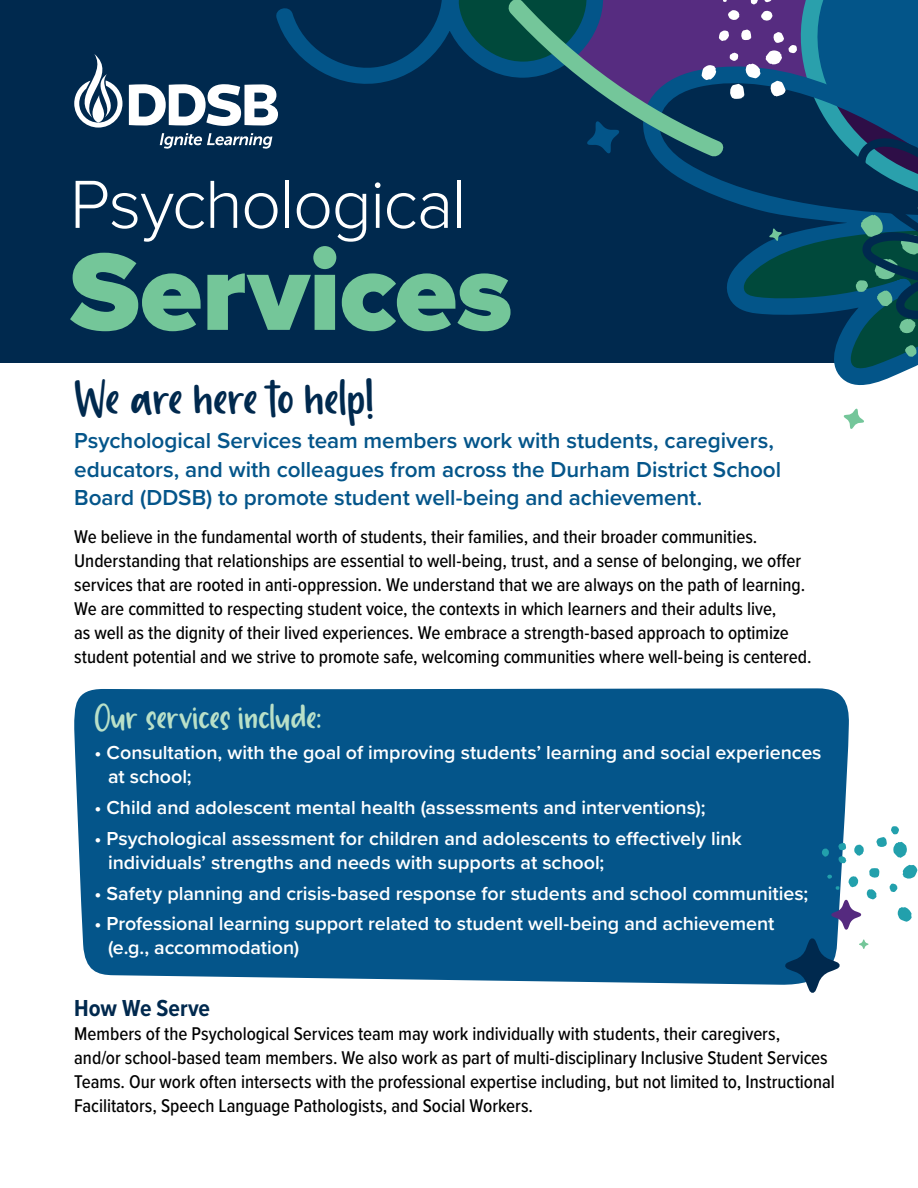
<style>
.page{position:relative;width:918px;height:1188px;background:#fff}
.page>*{position:absolute;margin:0;border:0;box-sizing:border-box;transform-origin:0 0}
.t1{font:900 114px "Proxima Nova";letter-spacing:-.005em;color:#74c699}
.t2{font:300 70.5px "Proxima Nova";letter-spacing:-.025em;color:#fff}
.t3{font:46.5px "Chalkier";letter-spacing:.005em;color:#00294e}
.Par2{font:33px "Chalkier";letter-spacing:.005em;color:#b9e0c8}
.Par3{font:700 24px "Proxima Nova Cond";color:#00294e}
.Par1{font:600 22.5px/28.5px "Proxima Nova";letter-spacing:-.005em;color:#04558a}
.Par2-2{font:600 19.5px/24px "Proxima Nova";color:#fff}
.Par1-2{font:500 19.2px/24px "Proxima Nova Cond";color:#000}
.Par3-2{font:500 19.2px/24px "Proxima Nova Cond";color:#000}
</style>
<div class="page">
<div style="left:0;top:0;width:876px;height:363px;background:#00294e"></div>
<svg style="left:843px;top:408px;width:21px;height:21px"></svg>
<div style="left:74px;top:688px;width:775px;height:297px;background:#04558a"></div>
<svg style="left:784px;top:937px;width:57px;height:56px"></svg>
<svg style="left:859px;top:939px;width:10px;height:10px"></svg>
<svg style="left:822px;top:826px;width:95px;height:104px"></svg>
<svg style="left:74px;top:54px;width:48px;height:74px"></svg>
<svg style="left:129px;top:0;width:789px;height:379px"></svg>
<h1 class="t2" style="left:70px;top:152px;width:398px">Psychological</h1>
<h1 class="t1" style="left:70px;top:207px;width:444px">Services</h1>
<h2 class="t3" style="left:74px;top:376px;width:302px">We are here to help!</h2>
<p class="Par1" style="left:74px;top:426px;width:709px">Psychological Services team members work with students, caregivers, educators, and with colleagues from across the Durham District School<br>Board (DDSB) to promote student well-being and achievement.</p>
<p class="Par1-2" style="left:74px;top:524px;width:739px">We believe in the fundamental worth of students, their families, and their broader communities.<br>Understanding that relationships are essential to well-being, trust, and a sense of belonging, we offer services that are rooted in anti-oppression. We understand that we are always on the path of learning.<br>We are committed to respecting student voice, the contexts in which learners and their adults live,<br>as well as the dignity of their lived experiences. We embrace a strength-based approach to optimize student potential and we strive to promote safe, welcoming communities where well-being is centered.</p>
<p class="Par2" style="left:94px;top:702px;width:229px">Our services include:</p>
<p class="Par2-2" style="left:108px;top:740px;width:715px;text-indent:-14px">• Consultation, with the goal of improving students’ learning and social experiences at school;</p>
<p class="Par2-2" style="left:94px;top:795px;width:613px">• Child and adolescent mental health (assessments and interventions);</p>
<p class="Par2-2" style="left:108px;top:826px;width:635px;text-indent:-14px">• Psychological assessment for children and adolescents to effectively link individuals’ strengths and needs with supports at school;</p>
<p class="Par2-2" style="left:94px;top:881px;width:715px">• Safety planning and crisis-based response for students and school communities;</p>
<p class="Par2-2" style="left:108px;top:911px;width:668px;text-indent:-14px">• Professional learning support related to student well-being and achievement (e.g., accommodation)</p>
<p class="Par3" style="left:74px;top:990px;width:137px">How We Serve</p>
<p class="Par3-2" style="left:74px;top:1021px;width:762px">Members of the Psychological Services team may work individually with students, their caregivers,<br>and/or school-based team members. We also work as part of multi-disciplinary Inclusive Student Services Teams. Our work often intersects with the professional expertise including, but not limited to, Instructional Facilitators, Speech Language Pathologists, and Social Workers.</p>
</div>
